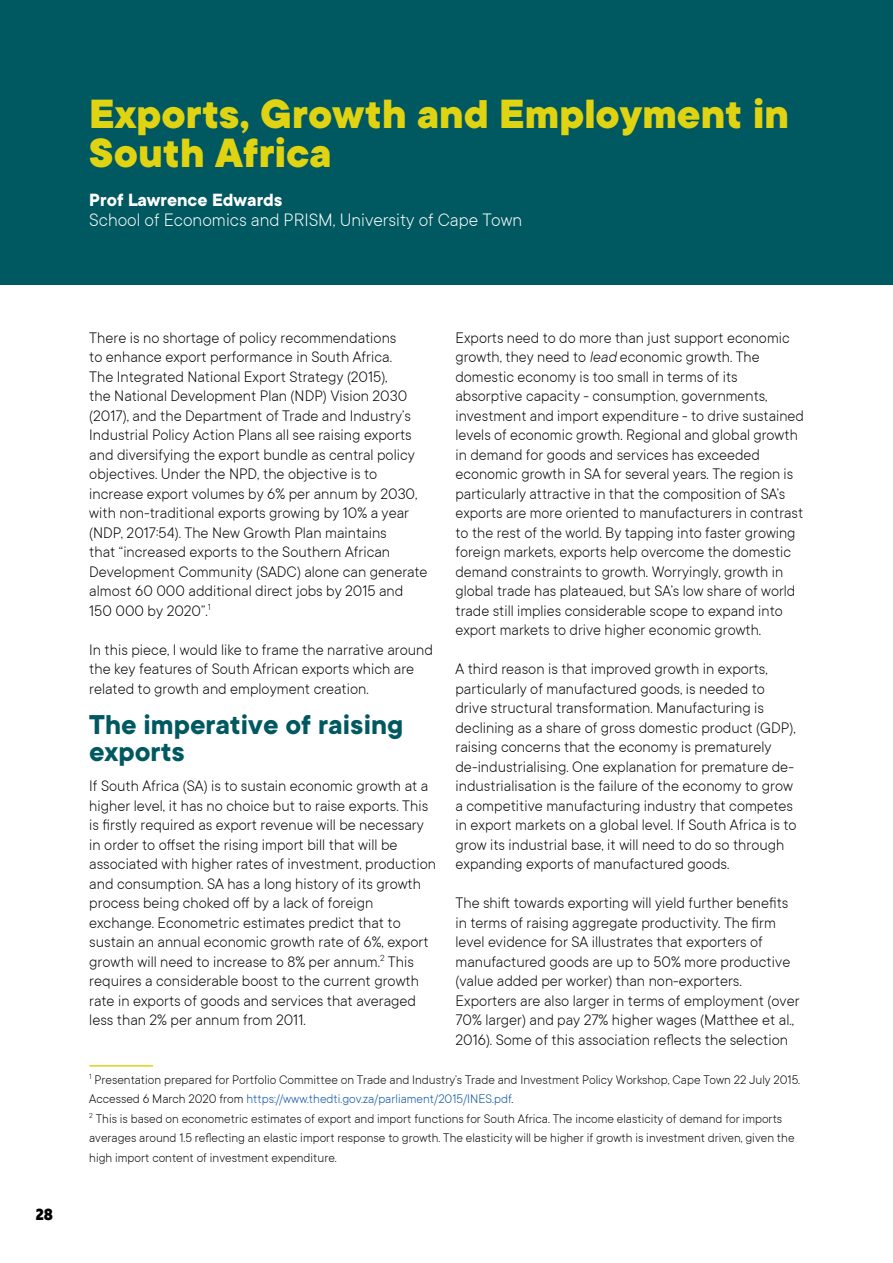
<style>
.page{position:relative;width:893px;height:1263px;background:#fff}
.page>*{position:absolute;margin:0;border:0;box-sizing:border-box;transform-origin:0 0}
.t1{font:800 45px/39px "TT Commons";color:#e0d312}
.t2{font:700 30px/27px "TT Commons";color:#005861}
.t3{font:300 19.5px "TT Commons";color:#fff}
.t4{font:700 19.5px "TT Commons";color:#fff}
.t5{font:300 16.5px/19.5px "TT Commons";color:#000}
.t6{font:800 16.5px "Muller Narrow";color:#000}
.t7{font:300 13.5px/19.5px "TT Commons";color:#000}
.s1{font-style:italic}
.s2{color:#034ea2}
</style>
<div class="page">
<div style="left:0;top:0;width:893px;height:284px;background:#005861"></div>
<hr style="left:89px;top:1065px;width:64px;height:1px;background:#e0d312">
<h1 class="t1" style="left:89px;top:96px;width:701px">Exports, Growth and Employment in<br>South Africa</h1>
<p class="t4" style="left:89px;top:189px;width:195px">Prof Lawrence Edwards</p>
<p class="t3" style="left:89px;top:209px;width:434px">School of Economics and PRISM, University of Cape Town</p>
<p class="t6" style="left:36px;top:1204px;width:19px">28</p>
<p class="t5" style="left:89px;top:328px;width:340px">There is no shortage of policy recommendations<br>to enhance export performance in South Africa.<br>The Integrated National Export Strategy (2015),<br>the National Development Plan (NDP) Vision 2030 (2017), and the Department of Trade and Industry’s Industrial Policy Action Plans all see raising exports and diversifying the export bundle as central policy objectives. Under the NPD, the objective is to increase export volumes by 6% per annum by 2030, with non-traditional exports growing by 10% a year (NDP, 2017:54). The New Growth Plan maintains<br>that “increased exports to the Southern African Development Community (SADC) alone can generate almost 60 000 additional direct jobs by 2015 and 150 000 by 2020”.<sup>1</sup></p>
<p class="t5" style="left:89px;top:640px;width:345px">In this piece, I would like to frame the narrative around the key features of South African exports which are related to growth and employment creation.</p>
<h2 class="t2" style="left:89px;top:712px;width:316px">The imperative of raising exports</h2>
<p class="t5" style="left:89px;top:776px;width:348px">If South Africa (SA) is to sustain economic growth at a higher level, it has no choice but to raise exports. This is firstly required as export revenue will be necessary in order to offset the rising import bill that will be associated with higher rates of investment, production and consumption. SA has a long history of its growth process being choked off by a lack of foreign exchange. Econometric estimates predict that to sustain an annual economic growth rate of 6%, export growth will need to increase to 8% per annum.<sup>2</sup> This requires a considerable boost to the current growth rate in exports of goods and services that averaged less than 2% per annum from 2011.</p>
<p class="t5" style="left:455px;top:328px;width:350px">Exports need to do more than just support economic growth, they need to <span class="s1">lead</span> economic growth. The domestic economy is too small in terms of its absorptive capacity - consumption, governments, investment and import expenditure - to drive sustained levels of economic growth. Regional and global growth in demand for goods and services has exceeded economic growth in SA for several years. The region is particularly attractive in that the composition of SA’s exports are more oriented to manufacturers in contrast to the rest of the world. By tapping into faster growing foreign markets, exports help overcome the domestic demand constraints to growth. Worryingly, growth in global trade has plateaued, but SA’s low share of world trade still implies considerable scope to expand into export markets to drive higher economic growth.</p>
<p class="t5" style="left:455px;top:659px;width:343px">A third reason is that improved growth in exports, particularly of manufactured goods, is needed to drive structural transformation. Manufacturing is declining as a share of gross domestic product (GDP), raising concerns that the economy is prematurely de-industrialising. One explanation for premature de&shy;industrialisation is the failure of the economy to grow a competitive manufacturing industry that competes in export markets on a global level. If South Africa is to grow its industrial base, it will need to do so through expanding exports of manufactured goods.</p>
<p class="t5" style="left:455px;top:893px;width:346px">The shift towards exporting will yield further benefits in terms of raising aggregate productivity. The firm level evidence for SA illustrates that exporters of manufactured goods are up to 50% more productive (value added per worker) than non-exporters.<br>Exporters are also larger in terms of employment (over 70% larger) and pay 27% higher wages (Matthee et al., 2016). Some of this association reflects the selection</p>
<p class="t7" style="left:89px;top:1070px;width:712px"><sup>1</sup> Presentation prepared for Portfolio Committee on Trade and Industry’s Trade and Investment Policy Workshop, Cape Town 22 July 2015.<br>Accessed 6 March 2020 from <span class="s2">https://www.thedti.gov.za/parliament/2015/INES.pdf</span>.<br><sup>2</sup> This is based on econometric estimates of export and import functions for South Africa. The income elasticity of demand for imports averages around 1.5 reflecting an elastic import response to growth. The elasticity will be higher if growth is investment driven, given the high import content of investment expenditure.</p>
</div>
